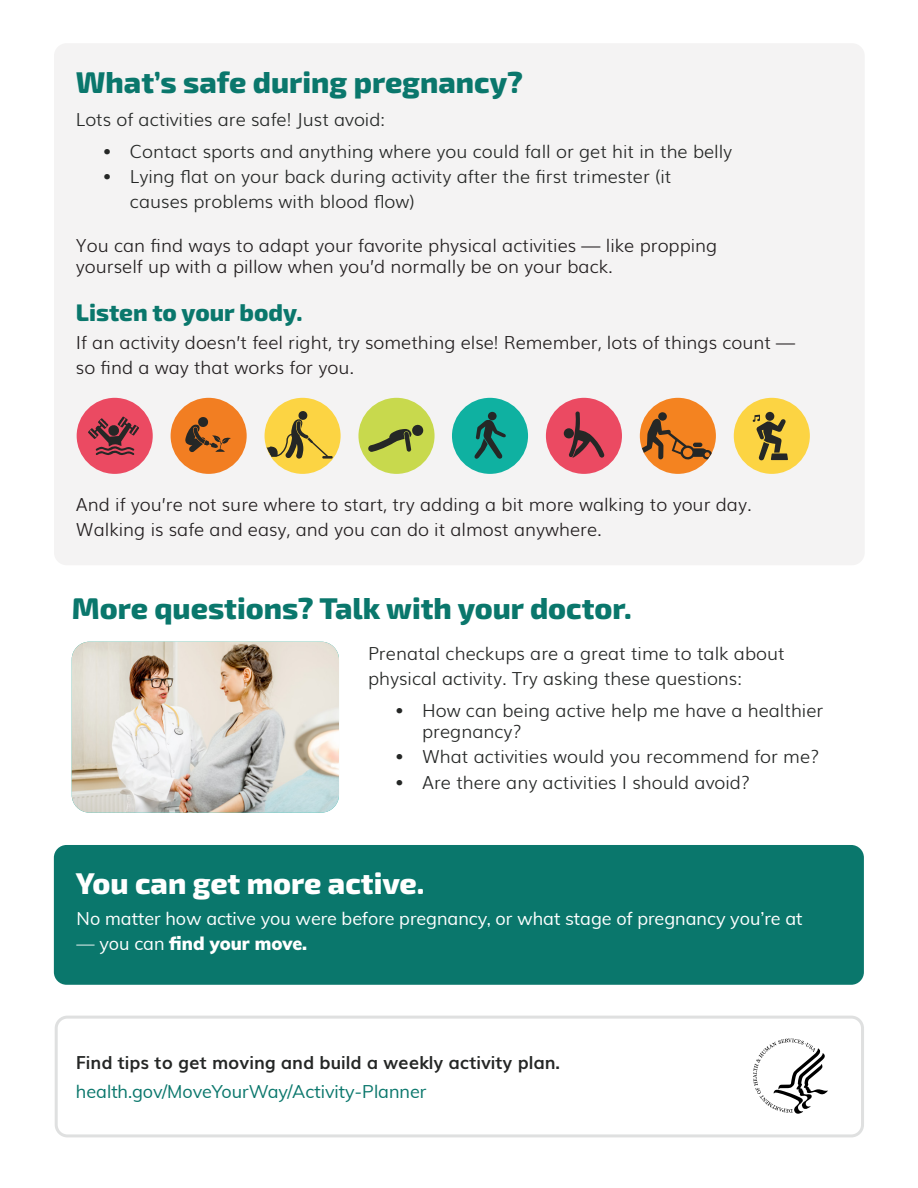
<style>
.page{position:relative;width:918px;height:1188px;background:#fff}
.page>*{position:absolute;margin:0;border:0;box-sizing:border-box;transform-origin:0 0}
.t1{font:800 30px "Exo 2";color:#0a776c}
.t2{font:800 30px "Exo 2";color:#fff}
.t3{font:800 24px "Exo 2";color:#0a776c}
.t4{font:300 18px/25.3px "Muli";color:#252726}
.t5{font:300 18px/25.3px "Muli";color:#231f20}
.t6{font:700 18px/28.7px "Muli";color:#252726}
.t7{font:18px "Muli";color:#fff}
.t8{font:900 18px "Muli";color:#fff}
.s1{font-weight:400}
.s2{font-weight:400;color:#0a776c}
</style>
<div class="page">
<div style="left:54px;top:43px;width:811px;height:522px;background:#f4f3f3;border-radius:13px"></div>
<div style="left:358px;top:398px;width:77px;height:76px;background:#c8d94d;border-radius:50%"></div>
<div style="left:734px;top:398px;width:76px;height:76px;background:#fcd443;border-radius:50%"></div>
<div style="left:640px;top:398px;width:76px;height:76px;background:#f48320;border-radius:50%"></div>
<div style="left:171px;top:398px;width:76px;height:76px;background:#f27e22;border-radius:50%"></div>
<div style="left:546px;top:398px;width:76px;height:76px;background:#eb4a62;border-radius:50%"></div>
<div style="left:77px;top:398px;width:76px;height:76px;background:#eb4a62;border-radius:50%"></div>
<div style="left:452px;top:398px;width:76px;height:76px;background:#0fb1a1;border-radius:50%"></div>
<div style="left:265px;top:398px;width:76px;height:76px;background:#fcd443;border-radius:50%"></div>
<svg style="left:265px;top:411px;width:68px;height:49px"></svg>
<svg style="left:640px;top:412px;width:73px;height:49px"></svg>
<svg style="left:564px;top:411px;width:41px;height:47px"></svg>
<div style="left:488px;top:412px;width:9px;height:8px;background:#252726;border-radius:50%"></div>
<svg style="left:474px;top:420px;width:32px;height:39px"></svg>
<div style="left:765px;top:412px;width:9px;height:9px;background:#252726;border-radius:50%"></div>
<svg style="left:753px;top:415px;width:35px;height:46px"></svg>
<svg style="left:185px;top:417px;width:46px;height:35px"></svg>
<svg style="left:368px;top:429px;width:44px;height:23px"></svg>
<div style="left:412px;top:425px;width:12px;height:11px;background:#252726;border-radius:5px"></div>
<svg style="left:88px;top:417px;width:51px;height:38px"></svg>
<img style="left:72px;top:642px;width:267px;height:171px">
<div style="left:54px;top:845px;width:810px;height:140px;background:#0a776c;border-radius:13px"></div>
<div style="left:55px;top:1016px;width:809px;height:121px;border:3px solid #dfe0e0;border-radius:11px"></div>
<svg style="left:753px;top:1039px;width:75px;height:75px"></svg>
<h2 class="t1" style="left:76px;top:59px;width:449px">What’s safe during pregnancy?</h2>
<p class="t4" style="left:76px;top:105px;width:311px">Lots of activities are safe! Just avoid:</p>
<p class="t4" style="left:103px;top:137px;width:631px">• Contact sports and anything where you could fall or get hit in the belly</p>
<p class="t4" style="left:130px;top:163px;width:543px;text-indent:-27px">• Lying flat on your back during activity after the first trimester (it causes problems with blood flow)</p>
<p class="t5" style="left:76px;top:233px;width:643px;line-height:21.6px">You can find ways to adapt your favorite physical activities — like propping yourself up with a pillow when you’d normally be on your back.</p>
<h3 class="t3" style="left:76px;top:294px;width:228px">Listen to your body.</h3>
<p class="t5" style="left:76px;top:328px;width:721px">If an activity doesn’t feel right, try something else! Remember, lots of things count — so find a way that works for you.</p>
<p class="t5" style="left:76px;top:490px;width:677px">And if you’re not sure where to start, try adding a bit more walking to your day.<br>Walking is safe and easy, and you can do it almost anywhere.</p>
<h2 class="t1" style="left:72px;top:585px;width:562px">More questions? Talk with your doctor.</h2>
<p class="t4" style="left:368px;top:639px;width:418px">Prenatal checkups are a great time to talk about physical activity. Try asking these questions:</p>
<p class="t4" style="left:422px;top:699px;width:403px;line-height:21px;text-indent:-27px">• How can being active help me have a healthier pregnancy?</p>
<p class="t4" style="left:395px;top:743px;width:426px">• What activities would you recommend for me?</p>
<p class="t4" style="left:395px;top:768px;width:357px">• Are there any activities I should avoid?</p>
<h2 class="t2" style="left:76px;top:860px;width:350px">You can get more active.</h2>
<p class="t7" style="left:77px;top:905px;width:727px">No matter how active you were before pregnancy, or what stage of pregnancy you’re at</p>
<p class="t8" style="left:77px;top:931px;width:232px"><span class="s1">— you can</span> find your move.</p>
<p class="t6" style="left:76px;top:1047px;width:486px">Find tips to get moving and build a weekly activity plan. <span class="s2">health.gov/MoveYourWay/Activity-Planner</span></p>
</div>
